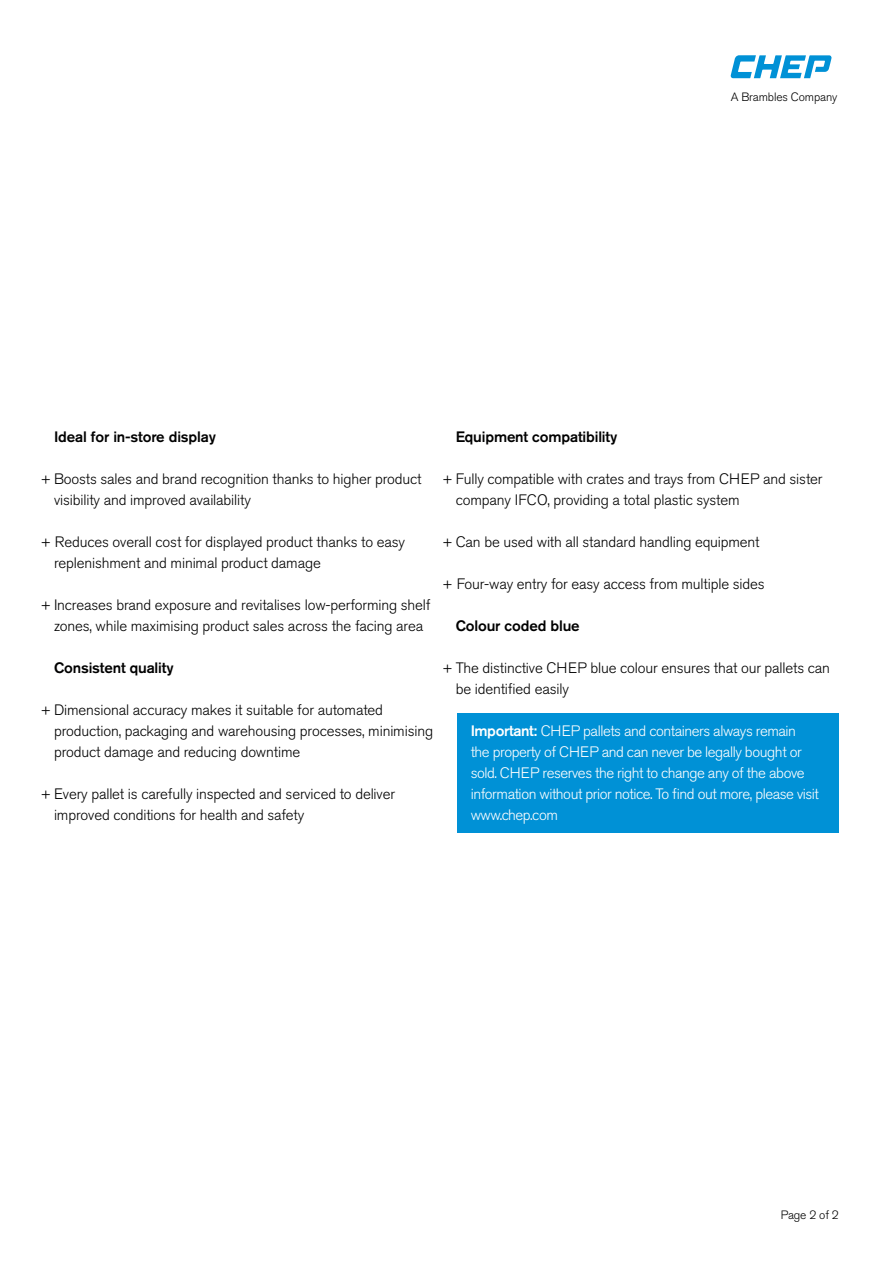
<style>
.page{position:relative;width:893px;height:1263px;background:#fff}
.page>*{position:absolute;margin:0;border:0;box-sizing:border-box;transform-origin:0 0}
.Body_Copy{font:300 15px/21px "Akzidenz Grotesk Pro";letter-spacing:-.01em;color:#000001}
.Body_Copy-2{font:300 15px/21px "Akzidenz Grotesk Pro";letter-spacing:-.03em;color:#fff}
.Body_Copy-3{font:500 15px "Akzidenz Grotesk Pro";letter-spacing:-.01em;color:#000001}
.Caption_Light{font:300 12px "Akzidenz Grotesk Pro";letter-spacing:-.01em;color:#000001}
.s1{font-weight:500}
</style>
<div class="page">
<svg style="left:730px;top:55px;width:102px;height:23px"></svg>
<div style="left:457px;top:714px;width:382px;height:119px;background:#0091d6"></div>
<p class="Caption_Light" style="left:731px;top:89px;width:108px">A Brambles Company</p>
<p class="Body_Copy-3" style="left:54px;top:427px;width:163px">Ideal for in-store display</p>
<p class="Body_Copy" style="left:54px;top:468px;width:369px;text-indent:-14px">+ Boosts sales and brand recognition thanks to higher product visibility and improved availability</p>
<p class="Body_Copy" style="left:54px;top:531px;width:353px;text-indent:-14px">+ Reduces overall cost for displayed product thanks to easy replenishment and minimal product damage</p>
<p class="Body_Copy" style="left:40px;top:594px;width:392px;text-align:center">+ Increases brand exposure and revitalises low-performing shelf zones, while maximising product sales across the facing area</p>
<p class="Body_Copy-3" style="left:54px;top:658px;width:121px">Consistent quality</p>
<p class="Body_Copy" style="left:54px;top:699px;width:381px;text-indent:-14px">+ Dimensional accuracy makes it suitable for automated production, packaging and warehousing processes, minimising product damage and reducing downtime</p>
<p class="Body_Copy" style="left:54px;top:783px;width:343px;text-indent:-14px">+ Every pallet is carefully inspected and serviced to deliver improved conditions for health and safety</p>
<p class="Body_Copy-3" style="left:456px;top:427px;width:163px">Equipment compatibility</p>
<p class="Body_Copy" style="left:456px;top:468px;width:368px;text-indent:-14px">+ Fully compatible with crates and trays from CHEP and sister company IFCO, providing a total plastic system</p>
<p class="Body_Copy" style="left:442px;top:531px;width:319px">+ Can be used with all standard handling equipment</p>
<p class="Body_Copy" style="left:442px;top:573px;width:324px">+ Four-way entry for easy access from multiple sides</p>
<p class="Body_Copy-3" style="left:456px;top:616px;width:125px">Colour coded blue</p>
<p class="Body_Copy" style="left:456px;top:657px;width:376px;text-indent:-14px">+ The distinctive CHEP blue colour ensures that our pallets can be identified easily</p>
<p class="Body_Copy-2" style="left:471px;top:720px;width:350px"><span class="s1">Important:</span> CHEP pallets and containers always remain<br>the property of CHEP and can never be legally bought or sold. CHEP reserves the right to change any of the above information without prior notice. To find out more, please visit www.chep.com</p>
<p class="Caption_Light" style="left:781px;top:1207px;width:60px">Page 2 of 2</p>
</div>
